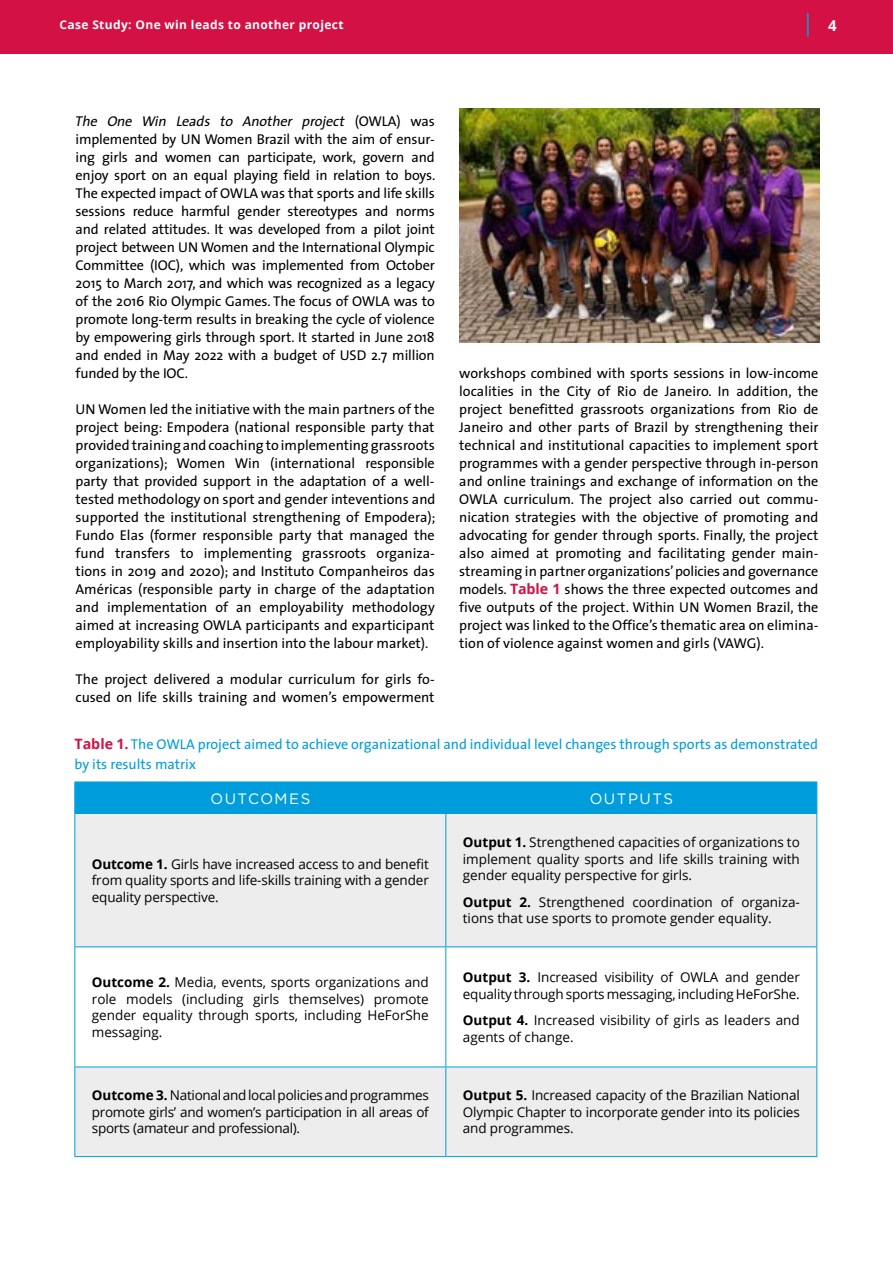
<style>
.page{position:relative;width:893px;height:1263px;background:#fff}
.page>*{position:absolute;margin:0;border:0;box-sizing:border-box;transform-origin:0 0}
.t1{font:15px "Gotham";letter-spacing:.1em;color:#fff}
.t2{font:700 15px "Open Sans";color:#fff}
.t3{font:14.25px/18px "The Sans";color:#000;text-align:justify}
.t4{font:14.25px/19.6px "The Sans";color:#009ddc}
.t5{font:13.5px/16.5px "Open Sans";letter-spacing:-.01em;color:#000;text-align:justify}
.t6{font:700 12px "Open Sans";letter-spacing:.03em;color:#fff}
.s1{font-style:italic}
.s2{font-family:"Open Sans";font-weight:700;color:#d31245}
.s3{font-weight:700}
</style>
<div class="page">
<div style="left:0;top:0;width:893px;height:54px;background:#d31145"></div>
<hr style="left:807px;top:13px;width:2px;height:24px;background:#009ddc">
<div style="left:75px;top:783px;width:741px;height:30px;background:#009ddc"></div>
<svg style="left:75px;top:814px;width:741px;height:342px;fill:#ededee"></svg>
<hr style="left:74px;top:782px;width:372px;height:1px;background:#009ddc">
<hr style="left:74px;top:782px;width:1px;height:31px;background:#009ddc">
<hr style="left:446px;top:782px;width:371px;height:1px;background:#009ddc">
<hr style="left:445px;top:782px;width:1px;height:31px;background:#009ddc">
<hr style="left:816px;top:782px;width:1px;height:31px;background:#009ddc">
<hr style="left:74px;top:813px;width:372px;height:1px;background:#009ddc">
<hr style="left:446px;top:813px;width:371px;height:1px;background:#009ddc">
<hr style="left:74px;top:814px;width:1px;height:132px;background:#009ddc">
<hr style="left:445px;top:814px;width:1px;height:132px;background:#009ddc">
<hr style="left:816px;top:814px;width:1px;height:132px;background:#009ddc">
<hr style="left:446px;top:946px;width:371px;height:1px;background:#009ddc">
<hr style="left:816px;top:947px;width:1px;height:119px;background:#009ddc">
<hr style="left:74px;top:1067px;width:1px;height:89px;background:#009ddc">
<hr style="left:446px;top:1066px;width:371px;height:1px;background:#009ddc">
<hr style="left:445px;top:1067px;width:1px;height:89px;background:#009ddc">
<hr style="left:816px;top:1067px;width:1px;height:89px;background:#009ddc">
<hr style="left:74px;top:1156px;width:372px;height:1px;background:#009ddc">
<hr style="left:446px;top:1156px;width:371px;height:1px;background:#009ddc">
<hr style="left:74px;top:946px;width:372px;height:1px;background:#009ddc">
<hr style="left:74px;top:947px;width:1px;height:119px;background:#009ddc">
<hr style="left:445px;top:947px;width:1px;height:119px;background:#009ddc">
<hr style="left:74px;top:1066px;width:372px;height:1px;background:#009ddc">
<img style="left:459px;top:108px;width:361px;height:234px">
<p class="t6" style="left:59px;top:17px;width:286px">Case Study: One win leads to another project</p>
<p class="t2" style="left:828px;top:15px;width:10px">4</p>
<p class="t3" style="left:74px;top:112px;width:362px"><span class="s1">The One Win Leads to Another project</span> ( O W LA) w a s implemented by UN Women Brazil with the aim of ensur&shy;ing girls and women can participate, work, govern and enjoy sport on an equal playing field in relation to boys.<br>The expected impact of OWLA was that sports and life skills sessions reduce harmful gender stereotypes and norms and related attitudes. It was developed from a pilot joint project between UN Women and the International Olympic Committee (IOC), which was implemented from October 2015 to March 2017, and which was recognized as a legacy of the 2016 Rio Olympic Games. The focus of OWLA was to promote long-term results in breaking the cycle of violence by empowering girls through sport. It started in June 2018 and ended in May 2022 with a budget of USD 2.7 million funded by the IOC.</p>
<p class="t3" style="left:76px;top:400px;width:361px">UN Women led the initiative with the main partners of the project being: Empodera (national responsible party that provided training and coaching to implementing grassroots organizations); Women Win (international responsible party that provided support in the adaptation of a well&shy;tested methodology on sport and gender inteventions and supported the institutional strengthening of Empodera); Fundo Elas (former responsible party that managed the fund transfers to implementing grassroots organiza&shy;tions in 2019 and 2020); and Instituto Companheiros das Américas (responsible party in charge of the adaptation and implementation of an employability methodology aimed at increasing OWLA participants and exparticipant employability skills and insertion into the labour market).</p>
<p class="t3" style="left:76px;top:670px;width:361px">The project delivered a modular curriculum for girls fo&shy;cused on life skills training and women’s empowerment</p>
<p class="t3" style="left:459px;top:364px;width:361px">workshops combined with sports sessions in low-income localities in the City of Rio de Janeiro. In addition, the project benefitted grassroots organizations from Rio de Janeiro and other parts of Brazil by strengthening their technical and institutional capacities to implement sport programmes with a gender perspective through in-person and online trainings and exchange of information on the OWLA curriculum. The project also carried out commu&shy;nication strategies with the objective of promoting and advocating for gender through sports. Finally, the project also aimed at promoting and facilitating gender main&shy;streaming in partner organizations’ policies and governance models. <span class="s2">Table 1</span> shows the three expected outcomes and five outputs of the project. Within UN Women Brazil, the project was linked to the Office’s thematic area on elimina&shy;tion of violence against women and girls (VAWG).</p>
<p class="t4" style="left:74px;top:734px;width:745px"><span class="s2">Table 1.</span> The OWLA project aimed to achieve organizational and individual level changes through sports as demonstrated by its results matrix</p>
<p class="t1" style="left:210px;top:789px;width:101px">OUTCOMES</p>
<p class="t1" style="left:590px;top:789px;width:85px">OUTPUTS</p>
<p class="t5" style="left:92px;top:855px;width:339px"><span class="s3">Outcome 1.</span> Girls have increased access to and benefit from quality sports and life-skills training with a gender equality perspective.</p>
<p class="t5" style="left:463px;top:834px;width:338px"><span class="s3">Output 1.</span> Strengthened capacities of organizations to implement quality sports and life skills training with gender equality perspective for girls.</p>
<p class="t5" style="left:463px;top:893px;width:338px"><span class="s3">Output 2.</span> Strengthened coordination of organiza&shy;tions that use sports to promote gender equality.</p>
<p class="t5" style="left:92px;top:974px;width:338px"><span class="s3">Outcome 2.</span> Media, events, sports organizations and role models (including girls themselves) promote gender equality through sports, including HeForShe messaging.</p>
<p class="t5" style="left:463px;top:969px;width:339px"><span class="s3">Output 3.</span> Increased visibility of OWLA and gender equality through sports messaging, including HeForShe.</p>
<p class="t5" style="left:463px;top:1012px;width:338px"><span class="s3">Output 4.</span> Increased visibility of girls as leaders and agents of change.</p>
<p class="t5" style="left:92px;top:1087px;width:338px"><span class="s3">Outcome 3.</span> National and local policies and programmes promote girls’ and women’s participation in all areas of sports (amateur and professional).</p>
<p class="t5" style="left:463px;top:1087px;width:338px"><span class="s3">Output 5.</span> Increased capacity of the Brazilian National Olympic Chapter to incorporate gender into its policies and programmes.</p>
</div>
